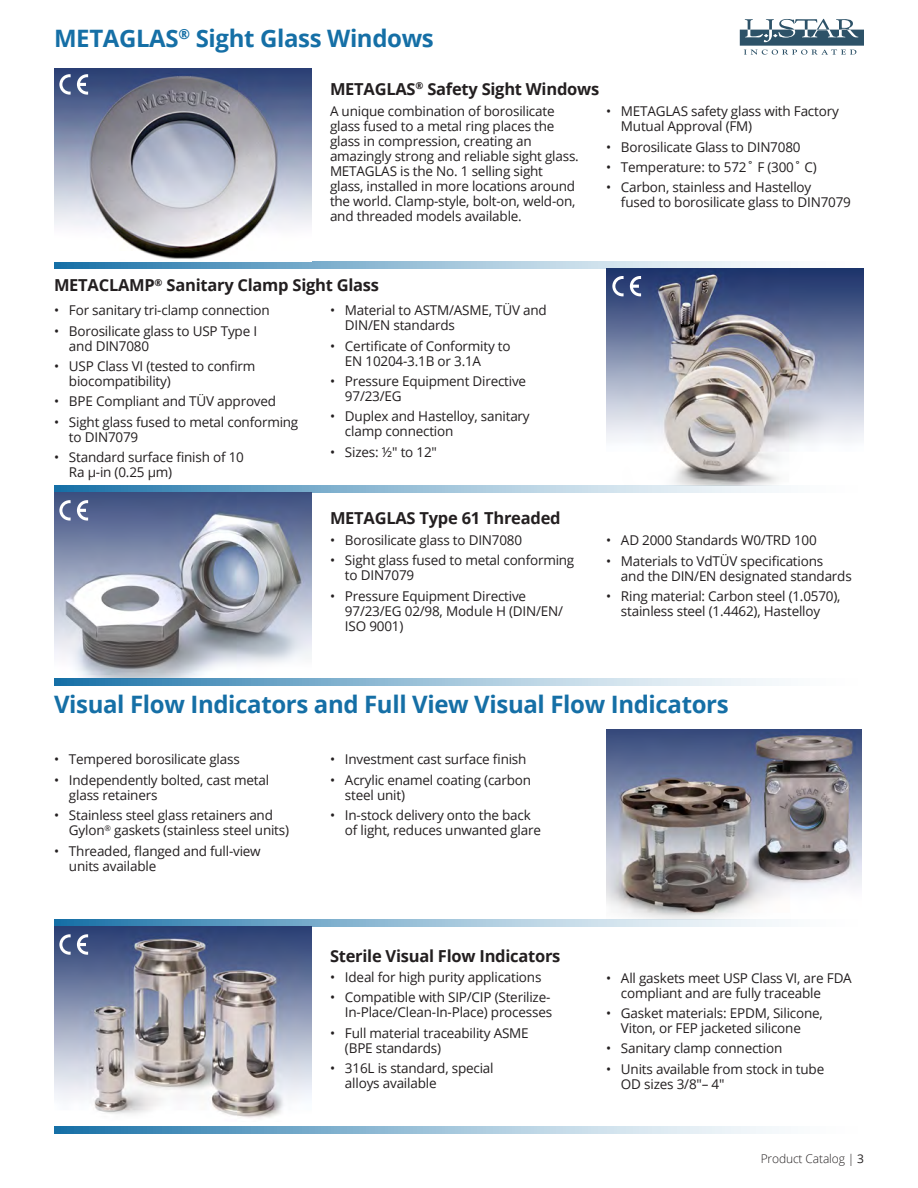
<style>
.page{position:relative;width:918px;height:1188px;background:#fff}
.page>*{position:absolute;margin:0;border:0;box-sizing:border-box;transform-origin:0 0}
.t1{font:700 24px "Open Sans";letter-spacing:-.015em;color:#156fa6}
.t2{font:700 16.5px "Open Sans";letter-spacing:-.015em;color:#231f20}
.t3{font:13.5px/15px "Open Sans";letter-spacing:-.015em;color:#231f20}
.t4{font:300 12px "Open Sans";letter-spacing:-.01em;color:#231f20}
.s1{font-weight:400}
</style>
<div class="page">
<svg style="left:54px;top:261px;width:810px;height:8px"></svg>
<img style="left:606px;top:269px;width:257px;height:216px">
<svg style="left:54px;top:485px;width:728px;height:7px;background:#93bcd5"></svg>
<img style="left:54px;top:492px;width:257px;height:186px">
<svg style="left:54px;top:678px;width:725px;height:8px;background:#93bcd5"></svg>
<img style="left:606px;top:729px;width:256px;height:191px">
<svg style="left:54px;top:920px;width:725px;height:7px;background:#91b8d2"></svg>
<svg style="left:740px;top:19px;width:124px;height:36px"></svg>
<svg style="left:612px;top:276px;width:12px;height:20px"></svg>
<svg style="left:630px;top:276px;width:11px;height:20px"></svg>
<svg style="left:59px;top:500px;width:12px;height:21px"></svg>
<svg style="left:77px;top:500px;width:11px;height:21px"></svg>
<img style="left:54px;top:927px;width:257px;height:191px">
<svg style="left:54px;top:1127px;width:725px;height:7px;background:#93bcd5"></svg>
<svg style="left:59px;top:934px;width:12px;height:21px"></svg>
<svg style="left:77px;top:934px;width:11px;height:21px"></svg>
<img style="left:54px;top:68px;width:257px;height:191px">
<svg style="left:59px;top:74px;width:12px;height:21px"></svg>
<svg style="left:77px;top:74px;width:11px;height:21px"></svg>
<p class="t1" style="left:54px;top:21px;width:381px">METAGLAS<sup>®</sup> Sight Glass Windows</p>
<p class="t2" style="left:330px;top:77px;width:271px">METAGLAS<sup>®</sup> Safety Sight Windows</p>
<p class="t3" style="left:330px;top:103px;width:250px">A unique combination of borosilicate glass fused to a metal ring places the glass in compression, creating an amazingly strong and reliable sight glass.<br>METAGLAS is the No. 1 selling sight glass, installed in more locations around the world. Clamp-style, bolt-on, weld-on, and threaded models available.</p>
<p class="t3" style="left:621px;top:103px;width:219px;text-indent:-15px">• METAGLAS safety glass with Factory<br>Mutual Approval (FM)</p>
<p class="t3" style="left:606px;top:139px;width:196px">• Borosilicate Glass to DIN7080</p>
<p class="t3" style="left:606px;top:159px;width:212px">• Temperature: to 572˚ F (300˚ C)</p>
<p class="t3" style="left:621px;top:180px;width:231px;text-indent:-15px">• Carbon, stainless and Hastelloy<br>fused to borosilicate glass to DIN7079</p>
<p class="t2" style="left:54px;top:274px;width:327px">METACLAMP<sup>®</sup> Sanitary Clamp Sight Glass</p>
<p class="t3" style="left:54px;top:302px;width:217px">• For sanitary tri-clamp connection</p>
<p class="t3" style="left:69px;top:323px;width:190px;text-indent:-15px">• Borosilicate glass to USP Type I and DIN7080</p>
<p class="t3" style="left:69px;top:358px;width:188px;text-indent:-15px">• USP Class VI (tested to confirm biocompatibility)</p>
<p class="t3" style="left:54px;top:394px;width:224px">• BPE Compliant and TÜV approved</p>
<p class="t3" style="left:69px;top:414px;width:231px;text-indent:-15px">• Sight glass fused to metal conforming to DIN7079</p>
<p class="t3" style="left:69px;top:449px;width:177px;text-indent:-15px">• Standard surface finish of 10<br>Ra µ-in (0.25 µm)</p>
<p class="t3" style="left:345px;top:302px;width:203px;text-indent:-15px">• Material to ASTM/ASME, TÜV and<br>DIN/EN standards</p>
<p class="t3" style="left:345px;top:338px;width:167px;text-indent:-15px">• Certificate of Conformity to<br>EN 10204-3.1B or 3.1A</p>
<p class="t3" style="left:345px;top:373px;width:183px;text-indent:-15px">• Pressure Equipment Directive<br>97/23/EG</p>
<p class="t3" style="left:345px;top:409px;width:186px;text-indent:-15px">• Duplex and Hastelloy, sanitary clamp connection</p>
<p class="t3" style="left:330px;top:444px;width:108px">• Sizes: ½" to 12"</p>
<p class="t2" style="left:330px;top:507px;width:232px">METAGLAS Type 61 Threaded</p>
<p class="t3" style="left:330px;top:532px;width:194px">• Borosilicate glass to DIN7080</p>
<p class="t3" style="left:345px;top:553px;width:231px;text-indent:-15px">• Sight glass fused to metal conforming to DIN7079</p>
<p class="t3" style="left:345px;top:588px;width:220px;text-indent:-15px">• Pressure Equipment Directive<br>97/23/EG 02/98, Module H (DIN/EN/<br>ISO 9001)</p>
<p class="t3" style="left:606px;top:533px;width:212px">• AD 2000 Standards W0/TRD 100</p>
<p class="t3" style="left:621px;top:553px;width:232px;text-indent:-15px">• Materials to VdTÜV specifications<br>and the DIN/EN designated standards</p>
<p class="t3" style="left:606px;top:589px;width:236px;text-align:center">• Ring material: Carbon steel (1.0570), stainless steel (1.4462), Hastelloy</p>
<p class="t1" style="left:54px;top:687px;width:676px">Visual Flow Indicators and Full View Visual Flow Indicators</p>
<p class="t3" style="left:54px;top:752px;width:187px">• Tempered borosilicate glass</p>
<p class="t3" style="left:69px;top:772px;width:202px;text-indent:-15px">• Independently bolted, cast metal glass retainers</p>
<p class="t3" style="left:69px;top:807px;width:222px;text-indent:-15px">• Stainless steel glass retainers and<br>Gylon<sup>®</sup> gaskets (stainless steel units)</p>
<p class="t3" style="left:69px;top:843px;width:193px;text-indent:-15px">• Threaded, flanged and full-view units available</p>
<p class="t3" style="left:330px;top:752px;width:198px">• Investment cast surface finish</p>
<p class="t3" style="left:345px;top:772px;width:188px;text-indent:-15px">• Acrylic enamel coating (carbon steel unit)</p>
<p class="t3" style="left:345px;top:807px;width:198px;text-indent:-15px">• In-stock delivery onto the back of light, reduces unwanted glare</p>
<p class="t2" style="left:330px;top:944px;width:232px">Sterile Visual Flow Indicators</p>
<p class="t3" style="left:330px;top:969px;width:213px">• Ideal for high purity applications</p>
<p class="t3" style="left:330px;top:990px;width:224px;text-align:right">• Compatible with SIP/CIP (Sterilize-<br>In-Place/Clean-In-Place) processes</p>
<p class="t3" style="left:345px;top:1025px;width:185px;text-indent:-15px">• Full material traceability ASME (BPE standards)</p>
<p class="t3" style="left:345px;top:1061px;width:150px;text-indent:-15px">• 316L is standard, special alloys available</p>
<p class="t3" style="left:621px;top:970px;width:232px;text-indent:-15px">• All gaskets meet USP Class VI, are FDA compliant and are fully traceable</p>
<p class="t3" style="left:606px;top:1005px;width:218px;text-align:center">• Gasket materials: EPDM, Silicone,<br>Viton, or FEP jacketed silicone</p>
<p class="t3" style="left:606px;top:1041px;width:178px">• Sanitary clamp connection</p>
<p class="t3" style="left:621px;top:1061px;width:205px;text-indent:-15px">• Units available from stock in tube<br>OD sizes 3/8"– 4"</p>
<p class="t4" style="left:761px;top:1151px;width:105px">Product Catalog | <span class="s1">3</span></p>
</div>
